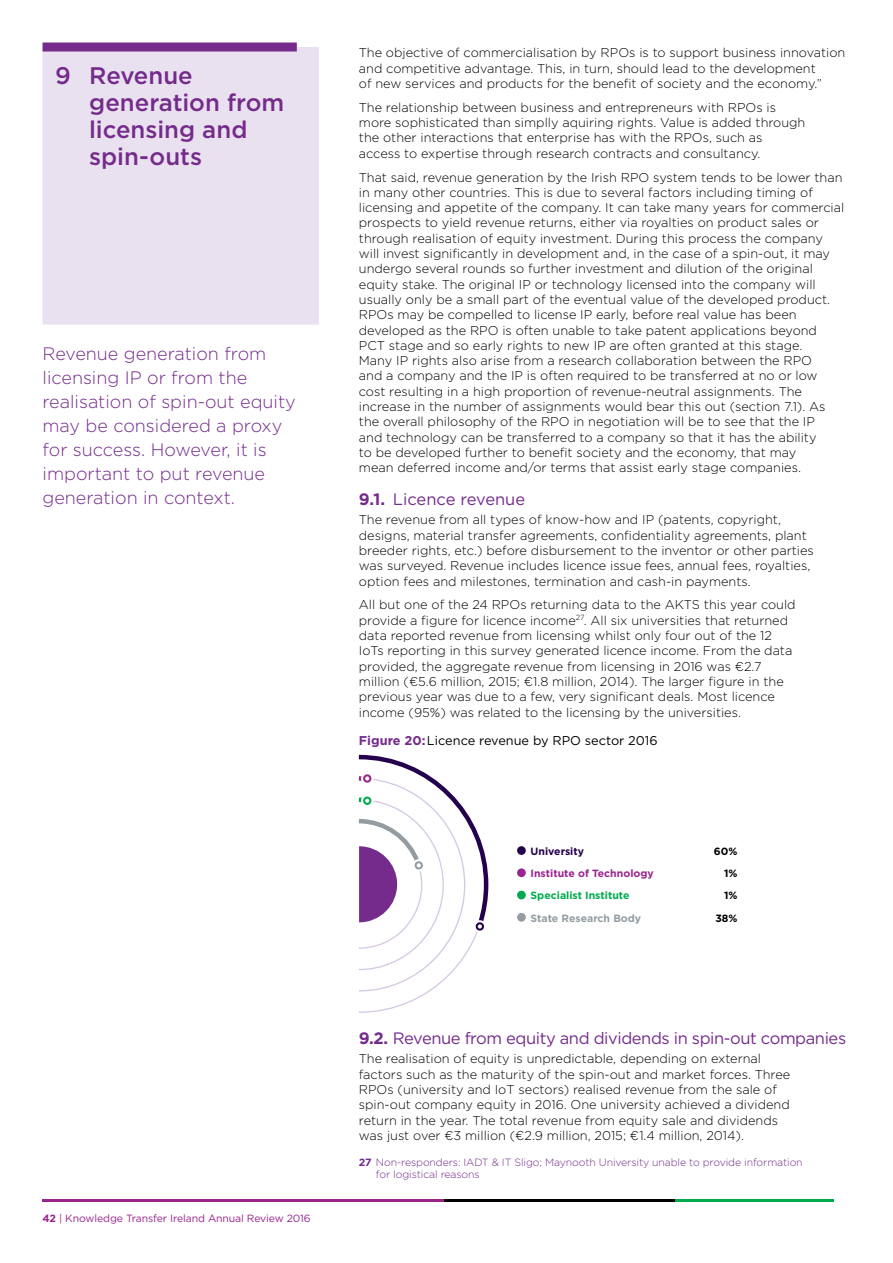
<style>
.page{position:relative;width:893px;height:1263px;background:#fff}
.page>*{position:absolute;margin:0;border:0;box-sizing:border-box;transform-origin:0 0}
.t1{font:500 24px/27px "Gotham";color:#742b8b}
.t2{font:300 18px/24px "Gotham";color:#742b8b}
.t3{font:16.5px "Gotham";letter-spacing:-.025em;color:#742b8b}
.t4{font:16.5px "Gotham";color:#742b8b}
.t5{font:300 12.75px/15.3px "Gotham";color:#000}
.t6{font:12.75px "Gotham";color:#000}
.t7{font:300 10.5px/12px "Gotham";letter-spacing:-.01em;color:#742b8b}
.t8{font:10.5px "Gotham";letter-spacing:-.01em;color:#9a258f}
.t9{font:700 10.5px "Gotham";color:#9a258f}
.t10{font:700 10.5px "Gotham";color:#00ab4e}
.t11{font:700 10.5px "Gotham";color:#949ca1}
.t12{font:700 10.5px "Gotham";color:#24014c}
.t13{font:700 10.5px "Gotham";color:#000}
.s1{font-weight:700}
.s2{font-weight:700;color:#742b8b}
</style>
<div class="page">
<hr style="left:43px;top:1199px;width:402px;height:2px;background:#9a258f">
<hr style="left:675px;top:1199px;width:158px;height:2px;background:#00ab4e">
<hr style="left:445px;top:1199px;width:230px;height:2px;background:#000">
<svg style="left:358px;top:754px;width:131px;height:259px"></svg>
<div style="left:517px;top:846px;width:9px;height:9px;border:3px solid #24014c;border-radius:50%"></div>
<div style="left:517px;top:868px;width:9px;height:9px;border:3px solid #9a258f;border-radius:50%"></div>
<div style="left:517px;top:891px;width:9px;height:8px;border:3px solid #00ab4e;border-radius:50%"></div>
<div style="left:517px;top:913px;width:9px;height:9px;border:3px solid #949ca1;border-radius:50%"></div>
<div style="left:43px;top:47px;width:276px;height:278px;background:#e9e1ef"></div>
<div style="left:43px;top:43px;width:254px;height:9px;background:#742b8b"></div>
<h1 class="t1" style="left:89px;top:61px;width:197px;text-indent:-34px">9 Revenue generation from licensing and spin‑outs</h1>
<h2 class="t2" style="left:43px;top:341px;width:255px">Revenue generation from licensing IP or from the realisation of spin‑out equity may be considered a proxy for success. However, it is important to put revenue generation in context.</h2>
<p class="t8" style="left:43px;top:1213px;width:270px"><span class="s1">42</span> | Knowledge Transfer Ireland Annual Review 2016</p>
<p class="t5" style="left:359px;top:45px;width:488px">The objective of commercialisation by RPOs is to support business innovation and competitive advantage. This, in turn, should lead to the development<br>of new services and products for the benefit of society and the economy.”</p>
<p class="t5" style="left:359px;top:100px;width:448px">The relationship between business and entrepreneurs with RPOs is more sophisticated than simplly aquiring rights. Value is added through the other interactions that enterprise has with the RPOs, such as access to expertise through research contracts and consultancy.</p>
<p class="t5" style="left:359px;top:169px;width:487px">That said, revenue generation by the Irish RPO system tends to be lower than in many other countries. This is due to several factors including timing of licensing and appetite of the company. It can take many years for commercial prospects to yield revenue returns, either via royalties on product sales or through realisation of equity investment. During this process the company will invest significantly in development and, in the case of a spin‑out, it may undergo several rounds so further investment and dilution of the original equity stake. The original IP or technology licensed into the company will usually only be a small part of the eventual value of the developed product.<br>RPOs may be compelled to license IP early, before real value has been developed as the RPO is often unable to take patent applications beyond PCT stage and so early rights to new IP are often granted at this stage.<br>Many IP rights also arise from a research collaboration between the RPO<br>and a company and the IP is often required to be transferred at no or low cost resulting in a high proportion of revenue‑neutral assignments. The increase in the number of assignments would bear this out (section 7.1). As the overall philosophy of the RPO in negotiation will be to see that the IP<br>and technology can be transferred to a company so that it has the ability<br>to be developed further to benefit society and the economy, that may<br>mean deferred income and/or terms that assist early stage companies.</p>
<p class="t4" style="left:359px;top:490px;width:168px"><span class="s1">9.1.</span> Licence revenue</p>
<p class="t5" style="left:359px;top:512px;width:456px">The revenue from all types of know‑how and IP (patents, copyright, designs, material transfer agreements, confidentiality agreements, plant breeder rights, etc.) before disbursement to the inventor or other parties was surveyed. Revenue includes licence issue fees, annual fees, royalties, option fees and milestones, termination and cash‑in payments.</p>
<p class="t5" style="left:359px;top:597px;width:438px">All but one of the 24 RPOs returning data to the AKTS this year could provide a figure for licence income<sup>27</sup>. All six universities that returned data reported revenue from licensing whilst only four out of the 12<br>IoTs reporting in this survey generated licence income. From the data provided, the aggregate revenue from licensing in 2016 was ¤2.7 million (¤5.6 million, 2015; ¤1.8 million, 2014). The larger figure in the previous year was due to a few, very significant deals. Most licence income (95%) was related to the licensing by the universities.</p>
<p class="t6" style="left:359px;top:733px;width:300px"><span class="s2">Figure 20:</span>Licence revenue by RPO sector 2016</p>
<p class="t12" style="left:531px;top:845px;width:55px">University</p>
<p class="t13" style="left:714px;top:845px;width:25px">60%</p>
<p class="t9" style="left:531px;top:867px;width:125px">Institute of Technology</p>
<p class="t13" style="left:724px;top:867px;width:15px">1%</p>
<p class="t10" style="left:531px;top:890px;width:100px">Specialist Institute</p>
<p class="t13" style="left:724px;top:890px;width:15px">1%</p>
<p class="t11" style="left:531px;top:912px;width:112px">State Research Body</p>
<p class="t13" style="left:715px;top:912px;width:24px">38%</p>
<p class="t3" style="left:359px;top:1029px;width:489px"><span class="s1">9.2.</span> Revenue from equity and dividends in spin‑out companies</p>
<p class="t5" style="left:359px;top:1051px;width:433px">The realisation of equity is unpredictable, depending on external factors such as the maturity of the spin‑out and market forces. Three RPOs (university and IoT sectors) realised revenue from the sale of spin‑out company equity in 2016. One university achieved a dividend return in the year. The total revenue from equity sale and dividends was just over ¤3 million (¤2.9 million, 2015; ¤1.4 million, 2014).</p>
<p class="t7" style="left:376px;top:1156px;width:428px;text-indent:-17px"><span class="s1">27</span> Non‑responders: IADT &amp; IT Sligo; Maynooth University unable to provide information for logistical reasons</p>
</div>
